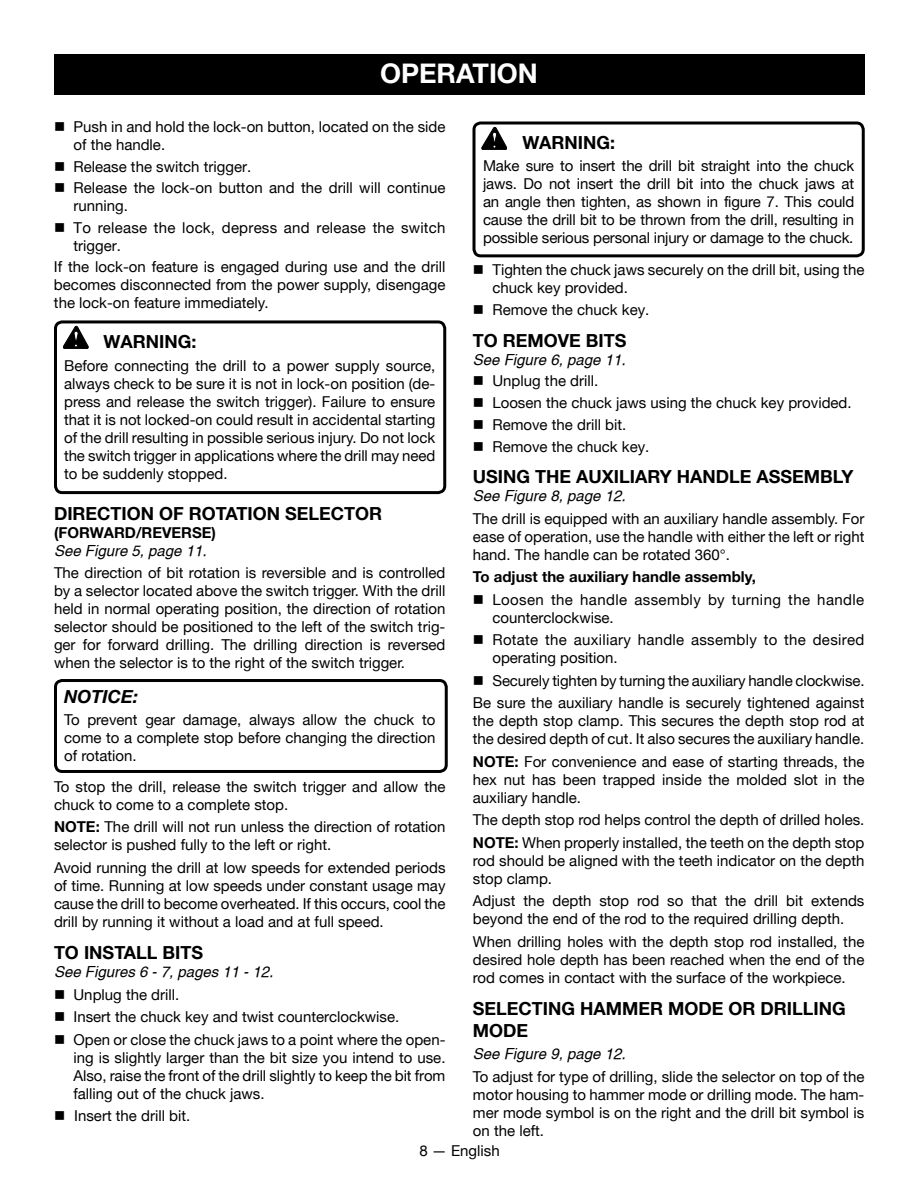
<style>
.page{position:relative;width:918px;height:1188px;background:#fff}
.page>*{position:absolute;margin:0;border:0;box-sizing:border-box;transform-origin:0 0}
.t1{font:700 27px "Helvetica Neue";color:#fff}
.t2{font:700 18px "Helvetica Neue";color:#000}
.t3{font:italic 700 18px "Helvetica Neue";color:#000}
.t4{font:15px/18px "Helvetica Neue";color:#000;text-align:justify}
.t5{font:italic 15px "Helvetica";color:#000}
.t6{font:15px/18px "Helvetica Neue";letter-spacing:.02em;color:#000}
.t7{font:15px/18px "Helvetica Neue";letter-spacing:.03em;color:#000}
.t8{font:700 15px "Helvetica Neue";color:#000}
.s1{font-weight:700}
</style>
<div class="page">
<div style="left:472px;top:122px;width:393px;height:135px;border:3px solid #000;border-radius:7px"></div>
<div style="left:54px;top:54px;width:811px;height:40px;background:#000"></div>
<svg style="left:482px;top:127px;width:25px;height:23px"></svg>
<div style="left:54px;top:679px;width:394px;height:94px;border:3px solid #000;border-radius:7px"></div>
<div style="left:54px;top:320px;width:392px;height:174px;border:3px solid #000;border-radius:7px"></div>
<svg style="left:63px;top:326px;width:25px;height:23px"></svg>
<h1 class="t1" style="left:380px;top:56px;width:159px">OPERATION</h1>
<p class="t4" style="left:74px;top:117px;width:373px;text-indent:-20px">■ Push in and hold the lock-on button, located on the side of the handle.</p>
<p class="t4" style="left:54px;top:158px;width:199px">■ Release the switch trigger.</p>
<p class="t4" style="left:74px;top:179px;width:374px;text-indent:-20px">■ Release the lock-on button and the drill will continue running.</p>
<p class="t4" style="left:73px;top:218px;width:374px;text-indent:-19px">■ To release the lock, depress and release the switch trigger.</p>
<p class="t4" style="left:54px;top:257px;width:393px">If the lock-on feature is engaged during use and the drill becomes disconnected from the power supply, disengage the lock-on feature immediately.</p>
<p class="t2" style="left:104px;top:331px;width:94px">WARNING:</p>
<p class="t4" style="left:64px;top:356px;width:373px">Before connecting the drill to a power supply source, always check to be sure it is not in lock-on position (de&shy;press and release the switch trigger). Failure to ensure that it is not locked-on could result in accidental starting of the drill resulting in possible serious injury. Do not lock the switch trigger in applications where the drill may need to be suddenly stopped.</p>
<p class="t2" style="left:54px;top:502px;width:330px">DIRECTION OF ROTATION SELECTOR</p>
<p class="t8" style="left:54px;top:523px;width:164px">(FORWARD/REVERSE)</p>
<p class="t5" style="left:54px;top:542px;width:154px">See Figure 5, page 11.</p>
<p class="t4" style="left:54px;top:564px;width:393px">The direction of bit rotation is reversible and is controlled by a selector located above the switch trigger. With the drill held in normal operating position, the direction of rotation selector should be positioned to the left of the switch trig&shy;ger for forward drilling. The drilling direction is reversed when the selector is to the right of the switch trigger.</p>
<p class="t3" style="left:64px;top:685px;width:76px">NOTICE:</p>
<p class="t4" style="left:64px;top:710px;width:373px">To prevent gear damage, always allow the chuck to come to a complete stop before changing the direction of rotation.</p>
<p class="t4" style="left:54px;top:777px;width:393px">To stop the drill, release the switch trigger and allow the chuck to come to a complete stop.</p>
<p class="t4" style="left:54px;top:818px;width:393px"><span class="s1">NOTE:</span> The drill will not run unless the direction of rotation selector is pushed fully to the left or right.</p>
<p class="t4" style="left:54px;top:858px;width:393px">Avoid running the drill at low speeds for extended periods of time. Running at low speeds under constant usage may cause the drill to become overheated. If this occurs, cool the drill by running it without a load and at full speed.</p>
<p class="t2" style="left:54px;top:942px;width:48px">TO INSTALL</p>
<p class="t2" style="left:163px;top:942px;width:23px">BITS</p>
<p class="t5" style="left:54px;top:963px;width:221px">See Figures 6 - 7, pages 11 - 12.</p>
<p class="t4" style="left:54px;top:985px;width:127px">■ Unplug the drill.</p>
<p class="t4" style="left:54px;top:1008px;width:347px">■ Insert the chuck key and twist counterclockwise.</p>
<p class="t4" style="left:74px;top:1030px;width:374px;text-indent:-20px">■ Open or close the chuck jaws to a point where the open&shy;ing is slightly larger than the bit size you intend to use.<br>Also, raise the front of the drill slightly to keep the bit from falling out of the chuck jaws.</p>
<p class="t4" style="left:54px;top:1107px;width:138px">■ Insert the drill bit.</p>
<p class="t2" style="left:522px;top:131px;width:94px">WARNING:</p>
<p class="t4" style="left:483px;top:157px;width:373px">Make sure to insert the drill bit straight into the chuck jaws. Do not insert the drill bit into the chuck jaws at an angle then tighten, as shown in figure 7. This could cause the drill bit to be thrown from the drill, resulting in possible serious personal injury or damage to the chuck.</p>
<p class="t4" style="left:492px;top:261px;width:373px;text-indent:-20px">■ Tighten the chuck jaws securely on the drill bit, using the chuck key provided.</p>
<p class="t4" style="left:473px;top:301px;width:178px">■ Remove the chuck key.</p>
<p class="t2" style="left:473px;top:329px;width:57px">TO REMOVE</p>
<p class="t2" style="left:586px;top:329px;width:23px">BITS</p>
<p class="t5" style="left:473px;top:351px;width:154px">See Figure 6, page 11.</p>
<p class="t4" style="left:473px;top:372px;width:127px">■ Unplug the drill.</p>
<p class="t4" style="left:473px;top:394px;width:380px">■ Loosen the chuck jaws using the chuck key provided.</p>
<p class="t4" style="left:473px;top:415px;width:155px">■ Remove the drill bit.</p>
<p class="t4" style="left:473px;top:437px;width:178px">■ Remove the chuck key.</p>
<p class="t2" style="left:473px;top:466px;width:382px">USING THE AUXILIARY HANDLE ASSEMBLY</p>
<p class="t5" style="left:473px;top:487px;width:154px">See Figure 8, page 12.</p>
<p class="t4" style="left:473px;top:509px;width:393px">The drill is equipped with an auxiliary handle assembly. For ease of operation, use the handle with either the left or right hand. The handle can be rotated 360°.</p>
<p class="t8" style="left:473px;top:568px;width:284px">TO ADJUST THE AUXILIARY HANDLE ASSEMBLY,</p>
<p class="t7" style="left:492px;top:590px;width:373px;text-indent:-20px">■ Loosen the handle assembly by turning the handle counterclockwise.</p>
<p class="t6" style="left:492px;top:631px;width:373px;text-indent:-20px">■ Rotate the auxiliary handle assembly to the desired operating position.</p>
<p class="t4" style="left:473px;top:669px;width:393px;line-height:22.5px">■ Securely tighten by turning the auxiliary handle clockwise.<br>Be sure the auxiliary handle is securely tightened against</p>
<p class="t4" style="left:473px;top:712px;width:393px">the depth stop clamp. This secures the depth stop rod at the desired depth of cut. It also secures the auxiliary handle.</p>
<p class="t4" style="left:473px;top:752px;width:393px"><span class="s1">NOTE:</span> For convenience and ease of starting threads, the hex nut has been trapped inside the molded slot in the auxiliary handle.</p>
<p class="t4" style="left:473px;top:809px;width:393px;line-height:22.5px">The depth stop rod helps control the depth of drilled holes.<br><span class="s1">NOTE:</span> When properly installed, the teeth on the depth stop</p>
<p class="t4" style="left:473px;top:851px;width:393px">rod should be aligned with the teeth indicator on the depth stop clamp.</p>
<p class="t4" style="left:473px;top:892px;width:393px">Adjust the depth stop rod so that the drill bit extends beyond the end of the rod to the required drilling depth.</p>
<p class="t4" style="left:473px;top:932px;width:393px">When drilling holes with the depth stop rod installed, the desired hole depth has been reached when the end of the rod comes in contact with the surface of the workpiece.</p>
<p class="t2" style="left:473px;top:998px;width:122px">SELECTING HAMMER</p>
<p class="t2" style="left:668px;top:998px;width:104px">MODE OR DRILLING</p>
<p class="t2" style="left:473px;top:1019px;width:15px">MODE</p>
<p class="t5" style="left:473px;top:1045px;width:154px">See Figure 9, page 12.</p>
<p class="t4" style="left:473px;top:1067px;width:393px">To adjust for type of drilling, slide the selector on top of the motor housing to hammer mode or drilling mode. The ham&shy;mer mode symbol is on the right and the drill bit symbol is on the left.</p>
<p class="t4" style="left:419px;top:1141px;width:82px">8 — English</p>
</div>
